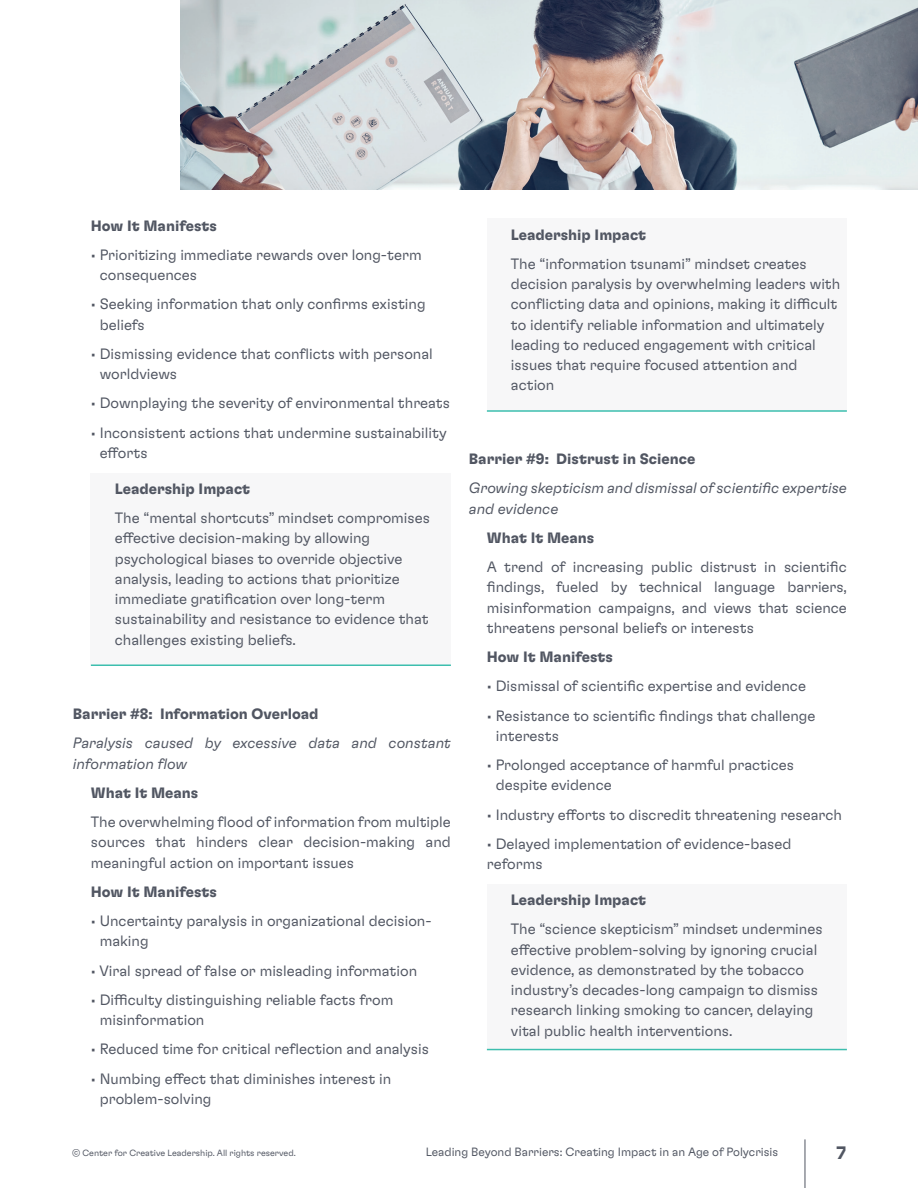
<style>
.page{position:relative;width:918px;height:1188px;background:#fff}
.page>*{position:absolute;margin:0;border:0;box-sizing:border-box;transform-origin:0 0}
.t1{font:700 18px "GT Flexa";color:#515662}
.t2{font:300 15px/20.2px "GT Flexa";color:#515662}
.t3{font:700 15px "GT Flexa";color:#515662}
.t4{font:italic 300 15px/20.2px "GT Flexa";color:#515662}
.t5{font:300 12px "GT Flexa";color:#515662}
.t6{font:300 9px "GT Flexa";color:#515662}
</style>
<div class="page">
<hr style="left:805px;top:1139px;width:1px;height:49px;background:#515662">
<div style="left:91px;top:473px;width:360px;height:192px;background:#f7f7f8"></div>
<hr style="left:91px;top:664px;width:360px;height:2px;background:#3dbeae">
<div style="left:487px;top:219px;width:360px;height:192px;background:#f7f7f8"></div>
<hr style="left:487px;top:410px;width:360px;height:2px;background:#3dbeae">
<div style="left:487px;top:884px;width:360px;height:166px;background:#f7f7f8"></div>
<hr style="left:487px;top:1049px;width:360px;height:1px;background:#3dbeae">
<img style="left:181px;top:0;width:737px;height:189px">
<p class="t3" style="left:91px;top:216px;width:128px">How It Manifests</p>
<p class="t2" style="left:100px;top:244px;width:323px;text-indent:-9px">• Prioritizing immediate rewards over long-term consequences</p>
<p class="t2" style="left:100px;top:294px;width:327px;text-indent:-9px">• Seeking information that only confirms existing beliefs</p>
<p class="t2" style="left:100px;top:343px;width:335px;text-indent:-9px">• Dismissing evidence that conflicts with personal worldviews</p>
<p class="t2" style="left:91px;top:393px;width:361px">• Downplaying the severity of environmental threats</p>
<p class="t2" style="left:100px;top:422px;width:349px;text-indent:-9px">• Inconsistent actions that undermine sustainability efforts</p>
<p class="t3" style="left:115px;top:479px;width:137px">Leadership Impact</p>
<p class="t2" style="left:115px;top:507px;width:317px">The “mental shortcuts” mindset compromises effective decision-making by allowing psychological biases to override objective analysis, leading to actions that prioritize immediate gratification over long-term sustainability and resistance to evidence that challenges existing beliefs.</p>
<p class="t3" style="left:73px;top:705px;width:247px">Barrier #8: Information Overload</p>
<p class="t4" style="left:73px;top:733px;width:380px">Paralysis caused by excessive data and constant information flow</p>
<p class="t3" style="left:91px;top:783px;width:109px">What It Means</p>
<p class="t2" style="left:91px;top:811px;width:362px;text-align:justify">The overwhelming flood of information from multiple sources that hinders clear decision-making and meaningful action on important issues</p>
<p class="t3" style="left:91px;top:882px;width:128px">How It Manifests</p>
<p class="t2" style="left:100px;top:910px;width:333px;text-indent:-9px">• Uncertainty paralysis in organizational decision&shy;making</p>
<p class="t2" style="left:91px;top:960px;width:328px">• Viral spread of false or misleading information</p>
<p class="t2" style="left:100px;top:989px;width:295px;text-indent:-9px">• Difficulty distinguishing reliable facts from misinformation</p>
<p class="t2" style="left:91px;top:1039px;width:340px">• Reduced time for critical reflection and analysis</p>
<p class="t2" style="left:100px;top:1068px;width:293px;text-indent:-9px">• Numbing effect that diminishes interest in problem-solving</p>
<p class="t3" style="left:511px;top:225px;width:137px">Leadership Impact</p>
<p class="t2" style="left:511px;top:253px;width:331px">The “information tsunami” mindset creates decision paralysis by overwhelming leaders with conflicting data and opinions, making it difficult to identify reliable information and ultimately leading to reduced engagement with critical issues that require focused attention and action</p>
<p class="t3" style="left:469px;top:450px;width:228px">Barrier #9: Distrust in Science</p>
<p class="t4" style="left:469px;top:478px;width:379px">Growing skepticism and dismissal of scientific expertise and evidence</p>
<p class="t3" style="left:487px;top:528px;width:109px">What It Means</p>
<p class="t2" style="left:487px;top:556px;width:362px;text-align:justify">A trend of increasing public distrust in scientific findings, fueled by technical language barriers, misinformation campaigns, and views that science threatens personal beliefs or interests</p>
<p class="t3" style="left:487px;top:648px;width:128px">How It Manifests</p>
<p class="t2" style="left:487px;top:676px;width:321px">• Dismissal of scientific expertise and evidence</p>
<p class="t2" style="left:496px;top:705px;width:321px;text-indent:-9px">• Resistance to scientific findings that challenge interests</p>
<p class="t2" style="left:496px;top:754px;width:300px;text-indent:-9px">• Prolonged acceptance of harmful practices despite evidence</p>
<p class="t2" style="left:487px;top:804px;width:357px">• Industry efforts to discredit threatening research</p>
<p class="t2" style="left:487px;top:833px;width:306px">• Delayed implementation of evidence-based reforms</p>
<p class="t3" style="left:511px;top:891px;width:137px">Leadership Impact</p>
<p class="t2" style="left:511px;top:919px;width:313px">The “science skepticism” mindset undermines effective problem-solving by ignoring crucial evidence, as demonstrated by the tobacco industry’s decades-long campaign to dismiss research linking smoking to cancer, delaying vital public health interventions.</p>
<p class="t6" style="left:72px;top:1147px;width:225px">© Center for Creative Leadership. All rights reserved.</p>
<p class="t5" style="left:426px;top:1145px;width:354px">Leading Beyond Barriers: Creating Impact in an Age of Polycrisis</p>
<p class="t1" style="left:837px;top:1142px;width:11px">7</p>
</div>
